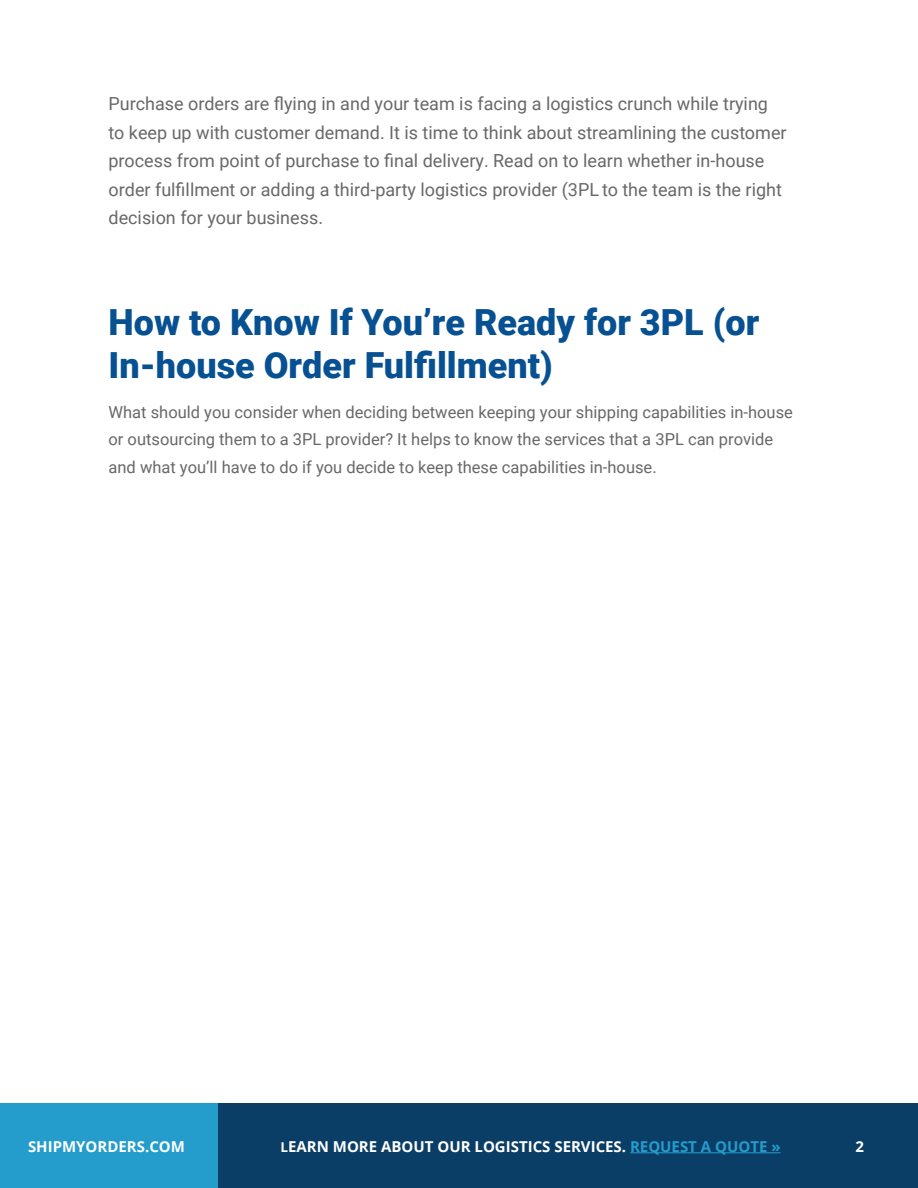
<style>
.page{position:relative;width:918px;height:1188px;background:#fff}
.page>*{position:absolute;margin:0;border:0;box-sizing:border-box;transform-origin:0 0}
.t1{font:900 36px/43.2px "Roboto";color:#075192}
.t2{font:18px/28.5px "Roboto";color:#686868}
.t3{font:16.5px/27.8px "Roboto";color:#686868}
.t4{font:700 15px "Open Sans";color:#fff}
.s1{color:#696869}
.s2{font-size:13.5px}
.s3{color:#249ccc}
</style>
<div class="page">
<div style="left:217px;top:1104px;width:701px;height:84px;background:#0b3e66"></div>
<div style="left:0;top:1104px;width:217px;height:84px;background:#249ccc"></div>
<hr style="left:630px;top:1152px;width:151px;height:1px;background:#249ccc">
<p class="t2" style="left:109px;top:89px;width:680px">Purchase orders are flying in and your team is facing a logistics crunch while trying to keep up with customer demand. It is time to think about streamlining the customer process from point of purchase to final delivery. Read on to learn whether in-house order fulfillment or adding a third-party logistics provider (3PL to the team is the right decision for your business.</p>
<h1 class="t1" style="left:109px;top:303px;width:652px">How to Know If You’re Ready for 3PL (or<br>In-house Order Fulfillment)</h1>
<p class="t3" style="left:109px;top:397px;width:686px">What should you consider when deciding between keeping your shipping capabilities in-house or outsourcing them to a <span class="s1">3PL provider</span>? It helps to know the services that a 3PL can provide and what you’ll have to do if you decide to keep these capabilities in-house.</p>
<p class="t4" style="left:28px;top:1141px;width:159px">SHIPMYORDERS.COM</p>
<p class="t4" style="left:281px;top:1141px;width:502px"><span class="s2">L</span>EARN MORE ABOUT OUR LOGISTICS SERVICES. <span class="s3">REQUEST A QUOTE »</span></p>
<p class="t4" style="left:855px;top:1141px;width:10px">2</p>
</div>
